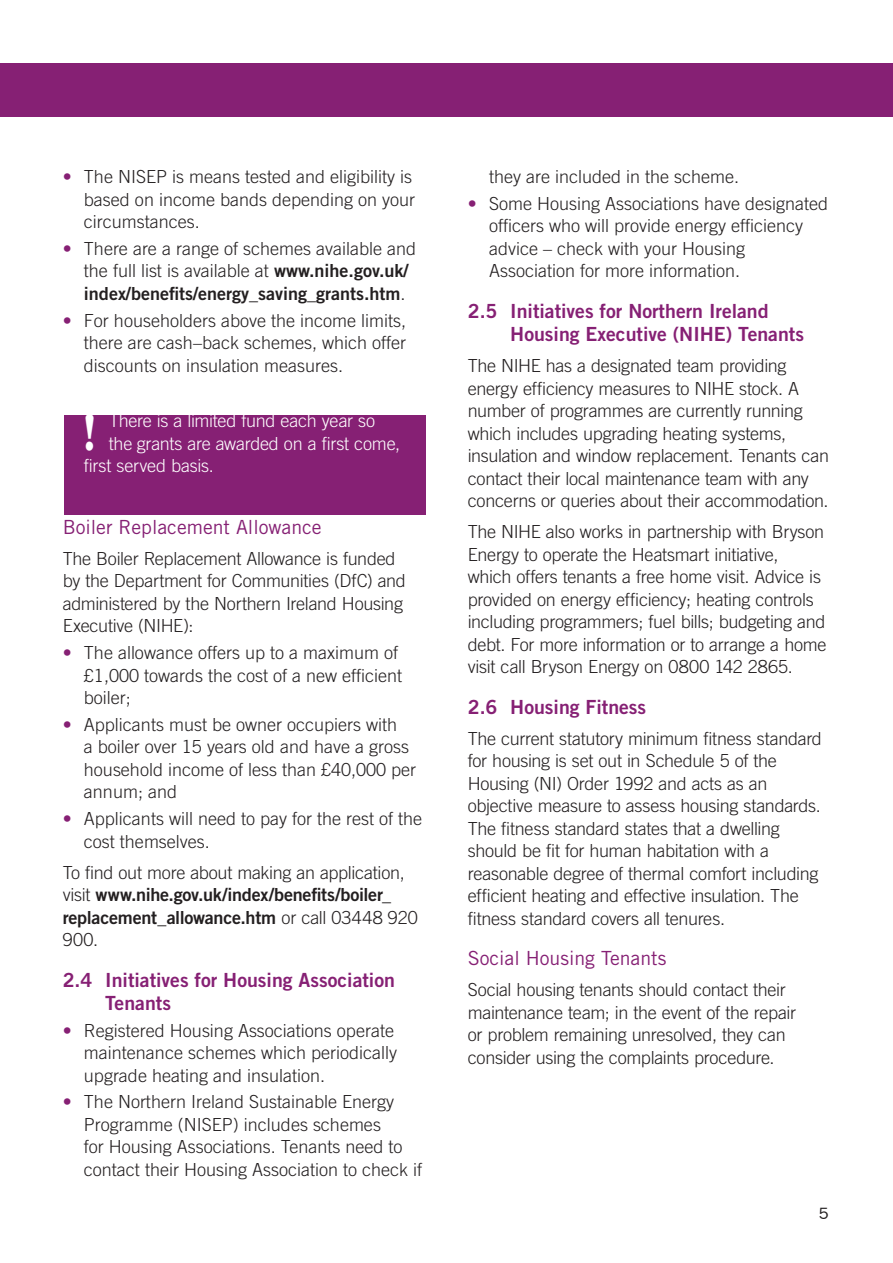
<style>
.page{position:relative;width:893px;height:1263px;background:#fff}
.page>*{position:absolute;margin:0;border:0;box-sizing:border-box;transform-origin:0 0}
.t1{font:condensed 45px "Bernard";color:#fff}
.t2{font:19.5px/23.4px "Trade Gothic LT Std Bd 2";color:#862074}
.t3{font:19.5px "Trade Gothic LT Std";color:#862074}
.t4{font:300 18px/22.5px "Trade Gothic LT Std";letter-spacing:-.01em;color:#231f20}
.t5{font:18px/22.5px "Trade Gothic LT Std Bd 2";letter-spacing:-.01em;color:#231f20}
.t6{font:300 18px/22.5px "Trade Gothic LT Std";letter-spacing:-.015em;color:#fff}
.t7{font:300 18px "Franklin Gothic";color:#231f20}
.s1{color:#862074}
.s2{font-family:"Trade Gothic LT Std Bd 2";font-weight:400}
.s3{font-family:"Trade Gothic LT Std";font-weight:300}
</style>
<div class="page">
<div style="left:64px;top:415px;width:361px;height:99px;background:#862074"></div>
<div style="left:0;top:64px;width:893px;height:53px;background:#862074"></div>
<p class="t4" style="left:84px;top:165px;width:333px;text-indent:-21px"><span class="s1">•</span> The NISEP is means tested and eligibility is based on income bands depending on your circumstances.</p>
<p class="t4" style="left:84px;top:237px;width:334px;text-indent:-21px"><span class="s1">•</span> There are a range of schemes available and the full list is available at <span class="s2">www.nihe.gov.uk/</span></p>
<p class="t5" style="left:84px;top:282px;width:323px">index/benefits/energy_saving_grants.htm<span class="s3">.</span></p>
<p class="t4" style="left:84px;top:309px;width:324px;text-align:justify;text-indent:-21px"><span class="s1">•</span> For householders above the income limits, there are cash–back schemes, which offer discounts on insulation measures.</p>
<h1 class="t1" style="left:84px;top:406px;width:13px">!</h1>
<p class="t6" style="left:109px;top:409px;width:268px">There is a limited fund each year so</p>
<p class="t6" style="left:84px;top:432px;width:318px;text-indent:25px">the grants are awarded on a first come, first served basis.</p>
<p class="t3" style="left:63px;top:515px;width:260px">Boiler Replacement Allowance</p>
<p class="t4" style="left:63px;top:547px;width:345px">The Boiler Replacement Allowance is funded by the Department for Communities (DfC) and administered by the Northern Ireland Housing Executive (NIHE):</p>
<p class="t4" style="left:84px;top:641px;width:320px;text-indent:-21px"><span class="s1">•</span> The allowance offers up to a maximum of £1,000 towards the cost of a new efficient boiler;</p>
<p class="t4" style="left:84px;top:713px;width:334px;text-indent:-21px"><span class="s1">•</span> Applicants must be owner occupiers with<br>a boiler over 15 years old and have a gross household income of less than £40,000 per annum; and</p>
<p class="t4" style="left:84px;top:807px;width:340px;text-indent:-21px"><span class="s1">•</span> Applicants will need to pay for the rest of the cost themselves.</p>
<p class="t4" style="left:63px;top:861px;width:343px">To find out more about making an application,</p>
<p class="t5" style="left:63px;top:883px;width:356px"><span class="s3">visit</span> www.nihe.gov.uk/index/benefits/boiler_ replacement_allowance.htm <span class="s3">or call 03448 920</span></p>
<p class="t4" style="left:63px;top:928px;width:37px">900.</p>
<p class="t2" style="left:105px;top:967px;width:291px;text-indent:-43px">2.4 Initiatives for Housing Association<br>Tenants</p>
<p class="t4" style="left:84px;top:1019px;width:315px;text-indent:-21px"><span class="s1">•</span> Registered Housing Associations operate maintenance schemes which periodically upgrade heating and insulation.</p>
<p class="t4" style="left:84px;top:1090px;width:340px;text-indent:-21px"><span class="s1">•</span> The Northern Ireland Sustainable Energy Programme (NISEP) includes schemes<br>for Housing Associations. Tenants need to contact their Housing Association to check if</p>
<p class="t4" style="left:489px;top:165px;width:252px">they are included in the scheme.</p>
<p class="t4" style="left:489px;top:192px;width:341px;text-indent:-21px"><span class="s1">•</span> Some Housing Associations have designated officers who will provide energy efficiency advice – check with your Housing Association for more information.</p>
<p class="t2" style="left:510px;top:299px;width:295px;text-indent:-43px">2.5 Initiatives for Northern Ireland<br>Housing Executive (NIHE) Tenants</p>
<p class="t4" style="left:468px;top:354px;width:363px">The NIHE has a designated team providing energy efficiency measures to NIHE stock. A number of programmes are currently running which includes upgrading heating systems, insulation and window replacement. Tenants can contact their local maintenance team with any concerns or queries about their accommodation.</p>
<p class="t4" style="left:468px;top:520px;width:360px">The NIHE also works in partnership with Bryson Energy to operate the Heatsmart initiative, which offers tenants a free home visit. Advice is provided on energy efficiency; heating controls including programmers; fuel bills; budgeting and debt. For more information or to arrange a home visit call Bryson Energy on 0800 142 2865.</p>
<p class="t2" style="left:468px;top:695px;width:180px">2.6 Housing Fitness</p>
<p class="t4" style="left:468px;top:727px;width:356px">The current statutory minimum fitness standard for housing is set out in Schedule 5 of the Housing (NI) Order 1992 and acts as an objective measure to assess housing standards.<br>The fitness standard states that a dwelling should be fit for human habitation with a reasonable degree of thermal comfort including efficient heating and effective insulation. The fitness standard covers all tenures.</p>
<p class="t3" style="left:468px;top:946px;width:200px">Social Housing Tenants</p>
<p class="t4" style="left:468px;top:978px;width:330px">Social housing tenants should contact their maintenance team; in the event of the repair or problem remaining unresolved, they can consider using the complaints procedure.</p>
<p class="t7" style="left:819px;top:1204px;width:11px">5</p>
</div>
